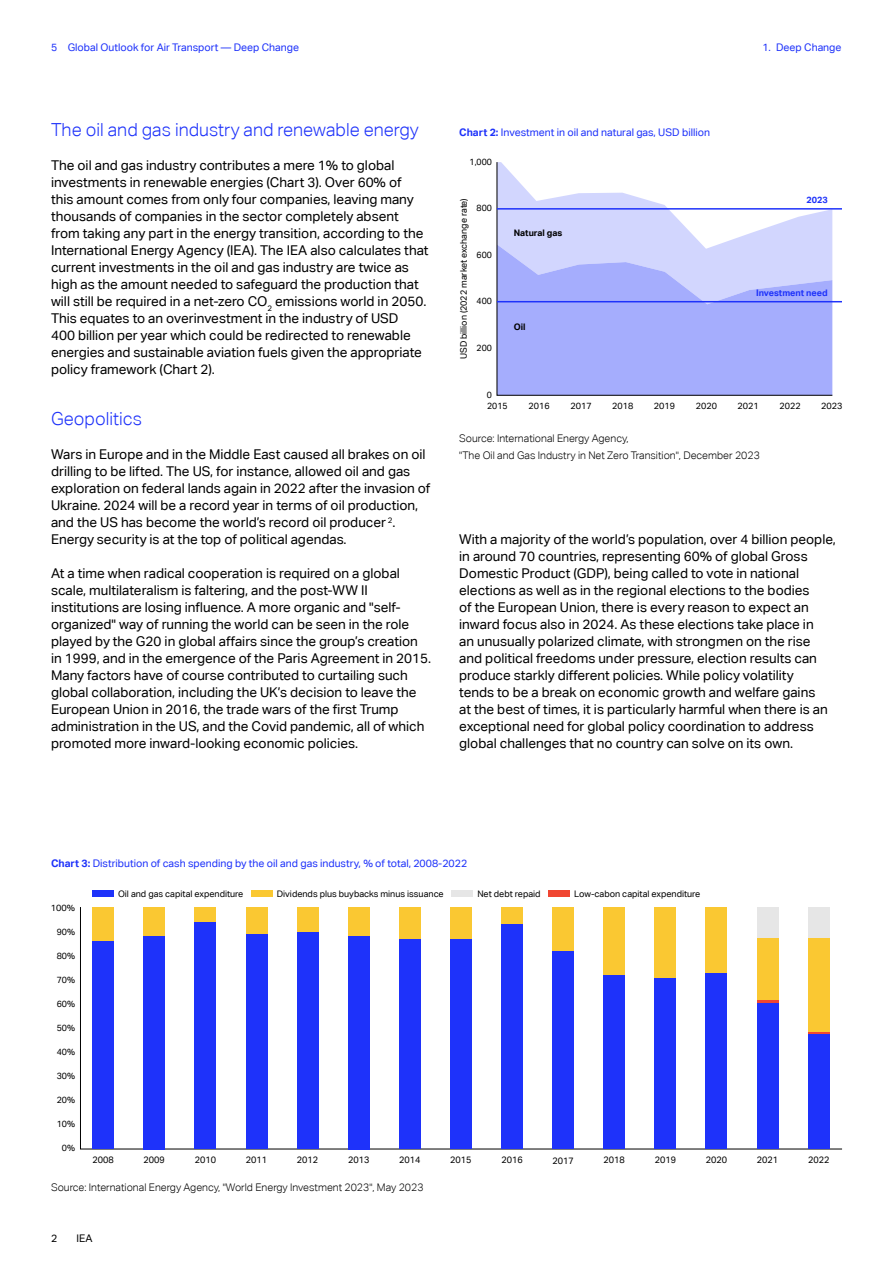
<style>
.page{position:relative;width:893px;height:1263px;background:#fff}
.page>*{position:absolute;margin:0;border:0;box-sizing:border-box;transform-origin:0 0}
.t1{font:300 18px "Aktiv Grotesk";color:#1e32fa}
.t2{font:13.5px/17px "Aktiv Grotesk";color:#000}
.t3{font:10.5px "Aktiv Grotesk";color:#1e32fa}
.t4{font:300 10.5px/17px "Aktiv Grotesk";color:#000}
.t5{font:10.5px "Aktiv Grotesk";color:#000}
.t6{font:9.3px "Aktiv Grotesk";color:#000}
.t7{font:9px "Aktiv Grotesk";color:#000}
.t8{font:9px "Aktiv Grotesk";color:#000;scale:.96 1}
.t9{font:700 9px "Aktiv Grotesk";color:#1e32fa}
.t10{font:700 9px "Aktiv Grotesk";color:#000}
.s1{font-weight:700}
</style>
<div class="page">
<svg style="left:497px;top:162px;width:336px;height:234px"></svg>
<hr style="left:497px;top:208px;width:345px;height:2px;background:#1e32fa">
<hr style="left:497px;top:301px;width:345px;height:1px;background:#1e32fa">
<div style="left:93px;top:890px;width:21px;height:6px;background:#1e32fa"></div>
<div style="left:251px;top:890px;width:22px;height:6px;background:#fac832"></div>
<div style="left:452px;top:890px;width:21px;height:6px;background:#e6e6e6"></div>
<div style="left:548px;top:890px;width:22px;height:6px;background:#f04632"></div>
<svg style="left:80px;top:907px;width:762px;height:242px"></svg>
<div style="left:93px;top:941px;width:21px;height:208px;background:#1e32fa"></div>
<div style="left:93px;top:907px;width:21px;height:34px;background:#fac832"></div>
<div style="left:144px;top:936px;width:21px;height:213px;background:#1e32fa"></div>
<div style="left:144px;top:907px;width:21px;height:29px;background:#fac832"></div>
<div style="left:195px;top:921px;width:21px;height:228px;background:#1e32fa"></div>
<div style="left:195px;top:907px;width:21px;height:14px;background:#fac832"></div>
<div style="left:246px;top:933px;width:21px;height:216px;background:#1e32fa"></div>
<div style="left:246px;top:907px;width:21px;height:26px;background:#fac832"></div>
<div style="left:297px;top:931px;width:21px;height:218px;background:#1e32fa"></div>
<div style="left:297px;top:907px;width:21px;height:24px;background:#fac832"></div>
<div style="left:348px;top:936px;width:21px;height:213px;background:#1e32fa"></div>
<div style="left:348px;top:907px;width:21px;height:29px;background:#fac832"></div>
<div style="left:399px;top:938px;width:21px;height:211px;background:#1e32fa"></div>
<div style="left:399px;top:907px;width:21px;height:31px;background:#fac832"></div>
<div style="left:450px;top:938px;width:22px;height:211px;background:#1e32fa"></div>
<div style="left:450px;top:907px;width:22px;height:31px;background:#fac832"></div>
<div style="left:501px;top:924px;width:22px;height:225px;background:#1e32fa"></div>
<div style="left:501px;top:907px;width:22px;height:17px;background:#fac832"></div>
<div style="left:552px;top:950px;width:22px;height:199px;background:#1e32fa"></div>
<div style="left:552px;top:907px;width:22px;height:43px;background:#fac832"></div>
<div style="left:604px;top:975px;width:21px;height:174px;background:#1e32fa"></div>
<div style="left:604px;top:907px;width:21px;height:68px;background:#fac832"></div>
<div style="left:655px;top:977px;width:21px;height:172px;background:#1e32fa"></div>
<div style="left:655px;top:907px;width:21px;height:70px;background:#fac832"></div>
<div style="left:706px;top:972px;width:21px;height:177px;background:#1e32fa"></div>
<div style="left:706px;top:907px;width:21px;height:65px;background:#fac832"></div>
<div style="left:757px;top:1002px;width:21px;height:147px;background:#1e32fa"></div>
<hr style="left:757px;top:1000px;width:21px;height:2px;background:#f04632">
<div style="left:757px;top:907px;width:21px;height:31px;background:#e6e6e6"></div>
<div style="left:757px;top:938px;width:21px;height:62px;background:#fac832"></div>
<div style="left:808px;top:1034px;width:21px;height:115px;background:#1e32fa"></div>
<hr style="left:808px;top:1032px;width:21px;height:2px;background:#f04632">
<div style="left:808px;top:907px;width:21px;height:31px;background:#e6e6e6"></div>
<div style="left:808px;top:938px;width:21px;height:94px;background:#fac832"></div>
<p class="t3" style="left:51px;top:41px;width:250px">5 Global Outlook for Air Transport — Deep Change</p>
<p class="t3" style="left:762px;top:41px;width:81px">1. Deep Change</p>
<h1 class="t1" style="left:51px;top:119px;width:369px">The oil and gas industry and renewable energy</h1>
<p class="t2" style="left:51px;top:157px;width:379px">The oil and gas industry contributes a mere 1% to global investments in renewable energies (Chart 3). Over 60% of<br>this amount comes from only four companies, leaving many thousands of companies in the sector completely absent from taking any part in the energy transition, according to the International Energy Agency (IEA). The IEA also calculates that current investments in the oil and gas industry are twice as high as the amount needed to safeguard the production that will still be required in a net-zero CO<sub>2</sub> emissions world in 2050.<br>This equates to an overinvestment in the industry of USD<br>400 billion per year which could be redirected to renewable energies and sustainable aviation fuels given the appropriate policy framework (Chart 2).</p>
<h1 class="t1" style="left:51px;top:409px;width:92px">Geopolitics</h1>
<p class="t2" style="left:51px;top:446px;width:381px">Wars in Europe and in the Middle East caused all brakes on oil drilling to be lifted. The US, for instance, allowed oil and gas exploration on federal lands again in 2022 after the invasion of Ukraine. 2024 will be a record year in terms of oil production, and the US has become the world’s record oil producer <sup>2</sup>.<br>Energy security is at the top of political agendas.</p>
<p class="t2" style="left:51px;top:565px;width:382px">At a time when radical cooperation is required on a global scale, multilateralism is faltering, and the post-WW II institutions are losing influence. A more organic and "self&shy;organized" way of running the world can be seen in the role played by the G20 in global affairs since the group’s creation in 1999, and in the emergence of the Paris Agreement in 2015.<br>Many factors have of course contributed to curtailing such global collaboration, including the UK’s decision to leave the European Union in 2016, the trade wars of the first Trump administration in the US, and the Covid pandemic, all of which promoted more inward-looking economic policies.</p>
<p class="t3" style="left:459px;top:126px;width:252px"><span class="s1">Chart 2:</span> Investment in oil and natural gas, USD billion</p>
<p class="t8" style="left:470px;top:156px;width:25px">1,000</p>
<p class="t7" style="left:458px;top:359px;width:162px;rotate:-90deg">USD billion (2022 market exchange rate)</p>
<p class="t8" style="left:477px;top:203px;width:17px">800</p>
<p class="t8" style="left:477px;top:249px;width:17px">600</p>
<p class="t8" style="left:477px;top:296px;width:17px">400</p>
<p class="t8" style="left:477px;top:342px;width:17px">200</p>
<p class="t8" style="left:487px;top:389px;width:7px">0</p>
<p class="t10" style="left:514px;top:227px;width:50px">Natural gas</p>
<p class="t10" style="left:514px;top:321px;width:13px">Oil</p>
<p class="t9" style="left:806px;top:194px;width:23px">2023</p>
<p class="t9" style="left:756px;top:287px;width:73px">Investment need</p>
<p class="t8" style="left:487px;top:401px;width:23px">2015</p>
<p class="t7" style="left:529px;top:401px;width:23px">2016</p>
<p class="t7" style="left:570px;top:401px;width:23px">2017</p>
<p class="t7" style="left:612px;top:401px;width:23px">2018</p>
<p class="t7" style="left:654px;top:401px;width:23px">2019</p>
<p class="t7" style="left:696px;top:401px;width:23px">2020</p>
<p class="t7" style="left:738px;top:401px;width:23px">2021</p>
<p class="t7" style="left:779px;top:401px;width:23px">2022</p>
<p class="t7" style="left:821px;top:401px;width:23px">2023</p>
<p class="t4" style="left:459px;top:430px;width:302px">Source: International Energy Agency,<br>"The Oil and Gas Industry in Net Zero Transition", December 2023</p>
<p class="t2" style="left:459px;top:531px;width:378px">With a majority of the world’s population, over 4 billion people, in around 70 countries, representing 60% of global Gross Domestic Product (GDP), being called to vote in national elections as well as in the regional elections to the bodies<br>of the European Union, there is every reason to expect an inward focus also in 2024. As these elections take place in<br>an unusually polarized climate, with strongmen on the rise and political freedoms under pressure, election results can produce starkly different policies. While policy volatility<br>tends to be a break on economic growth and welfare gains<br>at the best of times, it is particularly harmful when there is an exceptional need for global policy coordination to address global challenges that no country can solve on its own.</p>
<p class="t3" style="left:51px;top:857px;width:418px"><span class="s1">Chart 3:</span> Distribution of cash spending by the oil and gas industry, % of total, 2008-2022</p>
<p class="t7" style="left:51px;top:903px;width:26px">100%</p>
<p class="t7" style="left:57px;top:927px;width:20px">90%</p>
<p class="t7" style="left:57px;top:951px;width:20px">80%</p>
<p class="t7" style="left:57px;top:975px;width:20px">70%</p>
<p class="t7" style="left:57px;top:999px;width:20px">60%</p>
<p class="t7" style="left:57px;top:1023px;width:20px">50%</p>
<p class="t7" style="left:57px;top:1047px;width:20px">40%</p>
<p class="t7" style="left:57px;top:1071px;width:20px">30%</p>
<p class="t7" style="left:57px;top:1095px;width:20px">20%</p>
<p class="t7" style="left:57px;top:1119px;width:20px">10%</p>
<p class="t7" style="left:62px;top:1143px;width:15px">0%</p>
<p class="t7" style="left:118px;top:888px;width:127px">Oil and gas capital expenditure</p>
<p class="t7" style="left:277px;top:888px;width:168px">Dividends plus buybacks minus issuance</p>
<p class="t7" style="left:477px;top:888px;width:65px">Net debt repaid</p>
<p class="t7" style="left:574px;top:888px;width:128px">Low-cabon capital expenditure</p>
<p class="t6" style="left:93px;top:1154px;width:23px">2008</p>
<p class="t6" style="left:144px;top:1154px;width:23px">2009</p>
<p class="t6" style="left:195px;top:1154px;width:23px">2010</p>
<p class="t6" style="left:246px;top:1154px;width:23px">2011</p>
<p class="t6" style="left:297px;top:1154px;width:23px">2012</p>
<p class="t6" style="left:348px;top:1154px;width:23px">2013</p>
<p class="t6" style="left:399px;top:1154px;width:23px">2014</p>
<p class="t6" style="left:450px;top:1154px;width:23px">2015</p>
<p class="t6" style="left:501px;top:1154px;width:23px">2016</p>
<p class="t6" style="left:552px;top:1155px;width:23px">2017</p>
<p class="t6" style="left:604px;top:1154px;width:23px">2018</p>
<p class="t6" style="left:655px;top:1154px;width:23px">2019</p>
<p class="t6" style="left:706px;top:1154px;width:23px">2020</p>
<p class="t6" style="left:757px;top:1154px;width:23px">2021</p>
<p class="t6" style="left:808px;top:1154px;width:23px">2022</p>
<p class="t4" style="left:51px;top:1178px;width:374px">Source: International Energy Agency, "World Energy Investment 2023", May 2023</p>
<p class="t5" style="left:51px;top:1232px;width:8px">2</p>
<p class="t5" style="left:77px;top:1232px;width:18px">IEA</p>
</div>
